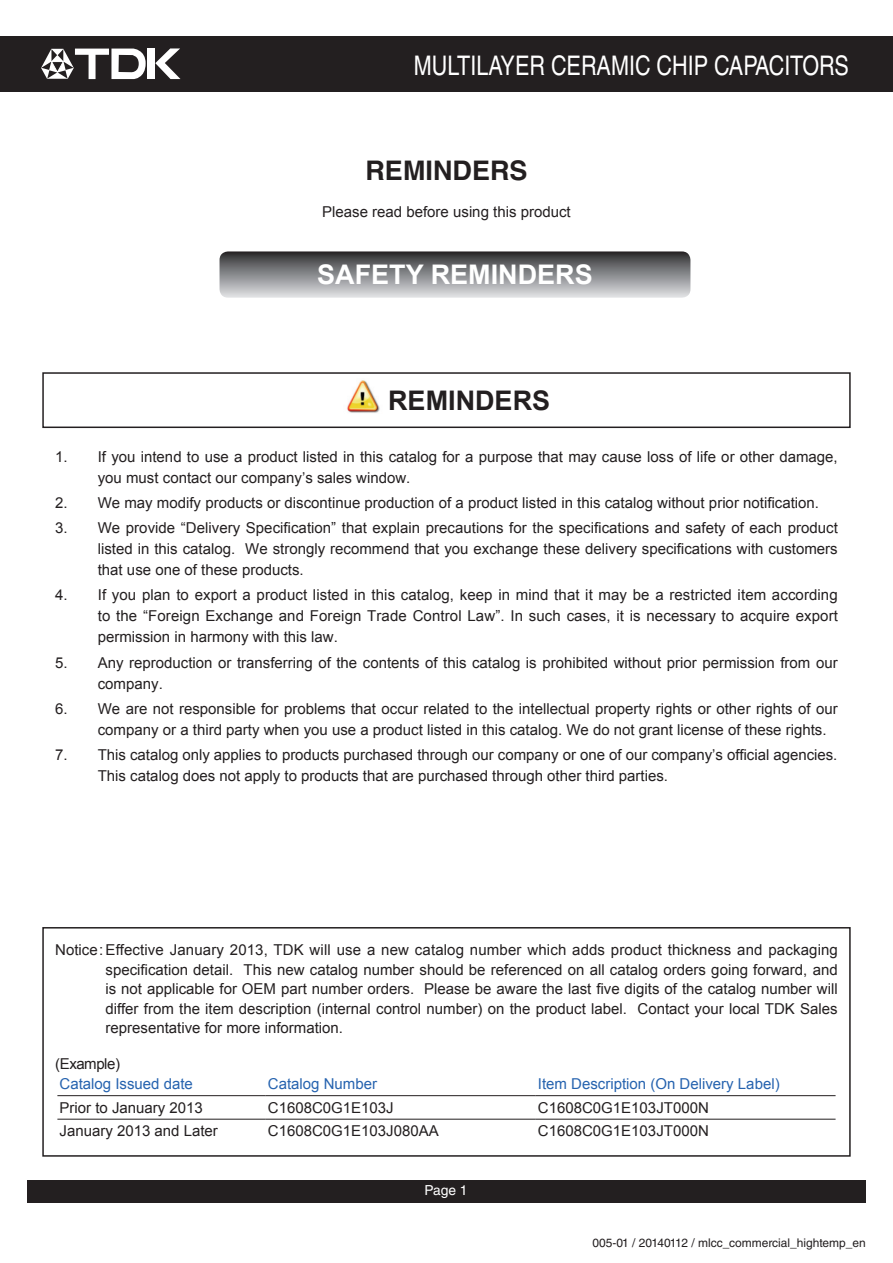
<style>
.page{position:relative;width:893px;height:1263px;background:#fff}
.page>*{position:absolute;margin:0;border:0;box-sizing:border-box;transform-origin:0 0}
.t1{font:27px "Helvetica LT Std";color:#fff;scale:.8 1}
.t2{font:700 27px "Arial";color:#fff}
.t3{font:700 27px "Helvetica LT Std";color:#231f20}
.t4{font:700 27px "Arial";color:#231f20}
.t5{font:15px/25.2px "Arial";color:#231f20}
.t6{font:15px "Arial";color:#2663af}
.t7{font:15px "Arial";letter-spacing:-.03em;color:#231f20}
.t8{font:13.8px "Helvetica LT Std";color:#fff}
.t9{font:12px "Helvetica LT Std";color:#231f20}
</style>
<div class="page">
<div style="left:42px;top:927px;width:809px;height:230px;border:2px solid #231f20"></div>
<hr style="left:57px;top:1095px;width:209px;height:1px;background:#231f20">
<hr style="left:266px;top:1095px;width:270px;height:1px;background:#231f20">
<hr style="left:536px;top:1095px;width:300px;height:1px;background:#231f20">
<hr style="left:57px;top:1119px;width:209px;height:1px;background:#231f20">
<hr style="left:266px;top:1119px;width:270px;height:1px;background:#231f20">
<hr style="left:536px;top:1119px;width:300px;height:1px;background:#231f20">
<div style="left:0;top:36px;width:893px;height:55px;background:#231f20"></div>
<div style="left:148px;top:48px;width:7px;height:31px;background:#fff"></div>
<svg style="left:155px;top:48px;width:26px;height:31px"></svg>
<svg style="left:41px;top:49px;width:105px;height:30px"></svg>
<div style="left:27px;top:1180px;width:839px;height:23px;background:#231f20"></div>
<svg style="left:220px;top:251px;width:470px;height:47px;background:#898a8d"></svg>
<div style="left:42px;top:372px;width:809px;height:56px;border:2px solid #231f20"></div>
<img style="left:347px;top:380px;width:33px;height:33px">
<h1 class="t1" style="left:414px;top:50px;width:545px">MULTILAYER CERAMIC CHIP CAPACITORS</h1>
<h1 class="t3" style="left:365px;top:154px;width:163px">REMINDERS</h1>
<p class="t5" style="left:322px;top:200px;width:250px">Please read before using this product</p>
<h1 class="t2" style="left:317px;top:257px;width:277px">SAFETY REMINDERS</h1>
<p class="t5" style="left:55px;top:444px;width:14px">1.</p>
<p class="t5" style="left:55px;top:490px;width:14px">2.</p>
<p class="t5" style="left:55px;top:515px;width:14px">3.</p>
<p class="t5" style="left:55px;top:582px;width:14px">4.</p>
<p class="t5" style="left:55px;top:650px;width:14px">5.</p>
<p class="t5" style="left:55px;top:696px;width:14px">6.</p>
<p class="t5" style="left:55px;top:742px;width:14px">7.</p>
<h1 class="t4" style="left:388px;top:383px;width:163px">REMINDERS</h1>
<p class="t5" style="left:98px;top:444px;width:741px">If you intend to use a product listed in this catalog for a purpose that may cause loss of life or other damage,</p>
<p class="t5" style="left:98px;top:465px;width:723px">you must contact our company s’ sales window.<br>We may modify products or discontinue production of a product listed in this catalog without prior notification.</p>
<p class="t5" style="left:98px;top:515px;width:742px">We provide “Delivery Specification” that explain precautions for the specifications and safety of each product</p>
<p class="t5" style="left:245px;top:536px;width:594px">We strongly recommend that you exchange these delivery specifications with customers</p>
<p class="t5" style="left:98px;top:538px;width:207px;line-height:21px">listed in this catalog.<br>that use one of these products.</p>
<p class="t5" style="left:98px;top:582px;width:741px">If you plan to export a product listed in this catalog, keep in mind that it may be a restricted item according</p>
<p class="t5" style="left:98px;top:606px;width:742px;line-height:21px">to the “Foreign Exchange and Foreign Trade Control Law .” In such cases, it is necessary to acquire export permission in harmony with this law.</p>
<p class="t5" style="left:98px;top:650px;width:741px">Any reproduction or transferring of the contents of this catalog is prohibited without prior permission from our</p>
<p class="t5" style="left:98px;top:671px;width:741px">company.<br>We are not responsible for problems that occur related to the intellectual property rights or other rights of our</p>
<p class="t5" style="left:98px;top:717px;width:741px">company or a third party when you use a product listed in this catalog. We do not grant license of these rights.<br>This catalog only applies to products purchased through our company or one of our company s’ official agencies.</p>
<p class="t5" style="left:98px;top:763px;width:572px">This catalog does not apply to products that are purchased through other third parties.</p>
<p class="t5" style="left:55px;top:940px;width:784px;line-height:19.5px;text-align:right">Notice:Effective January 2013, TDK will use a new catalog number which adds product thickness and packaging<br>This new catalog number should be referenced on all catalog orders going forward, and</p>
<p class="t5" style="left:106px;top:957px;width:129px">specification detail.</p>
<p class="t5" style="left:106px;top:976px;width:310px">is not applicable for OEM part number orders.</p>
<p class="t5" style="left:424px;top:976px;width:415px">Please be aware the last five digits of the catalog number will</p>
<p class="t5" style="left:106px;top:999px;width:523px;line-height:19.5px">differ from the item description (internal control number) on the product label. representative for more information.</p>
<p class="t7" style="left:55px;top:1054px;width:66px">(Example(</p>
<p class="t6" style="left:538px;top:1073px;width:243px">Item Description (On Delivery Label(</p>
<p class="t5" style="left:638px;top:996px;width:202px">Contact your local TDK Sales</p>
<p class="t6" style="left:60px;top:1073px;width:135px">Catalog Issued date</p>
<p class="t6" style="left:268px;top:1073px;width:111px">Catalog Number</p>
<p class="t5" style="left:60px;top:1095px;width:145px">Prior to January 2013</p>
<p class="t5" style="left:60px;top:1118px;width:160px">January 2013 and Later</p>
<p class="t5" style="left:268px;top:1095px;width:127px">C1608C G0 E1 103J</p>
<p class="t5" style="left:268px;top:1118px;width:172px">C1608C G0 E1 103J080AA</p>
<p class="t8" style="left:424px;top:1182px;width:45px">Page 1</p>
<p class="t5" style="left:538px;top:1095px;width:172px">C1608C G0 E1 103JT000N</p>
<p class="t5" style="left:538px;top:1118px;width:172px">C1608C G0 E1 103JT000N</p>
<p class="t9" style="left:593px;top:1236px;width:275px">005-01 / 20140112 / mlcc_commercial_hightemp_en</p>
</div>
